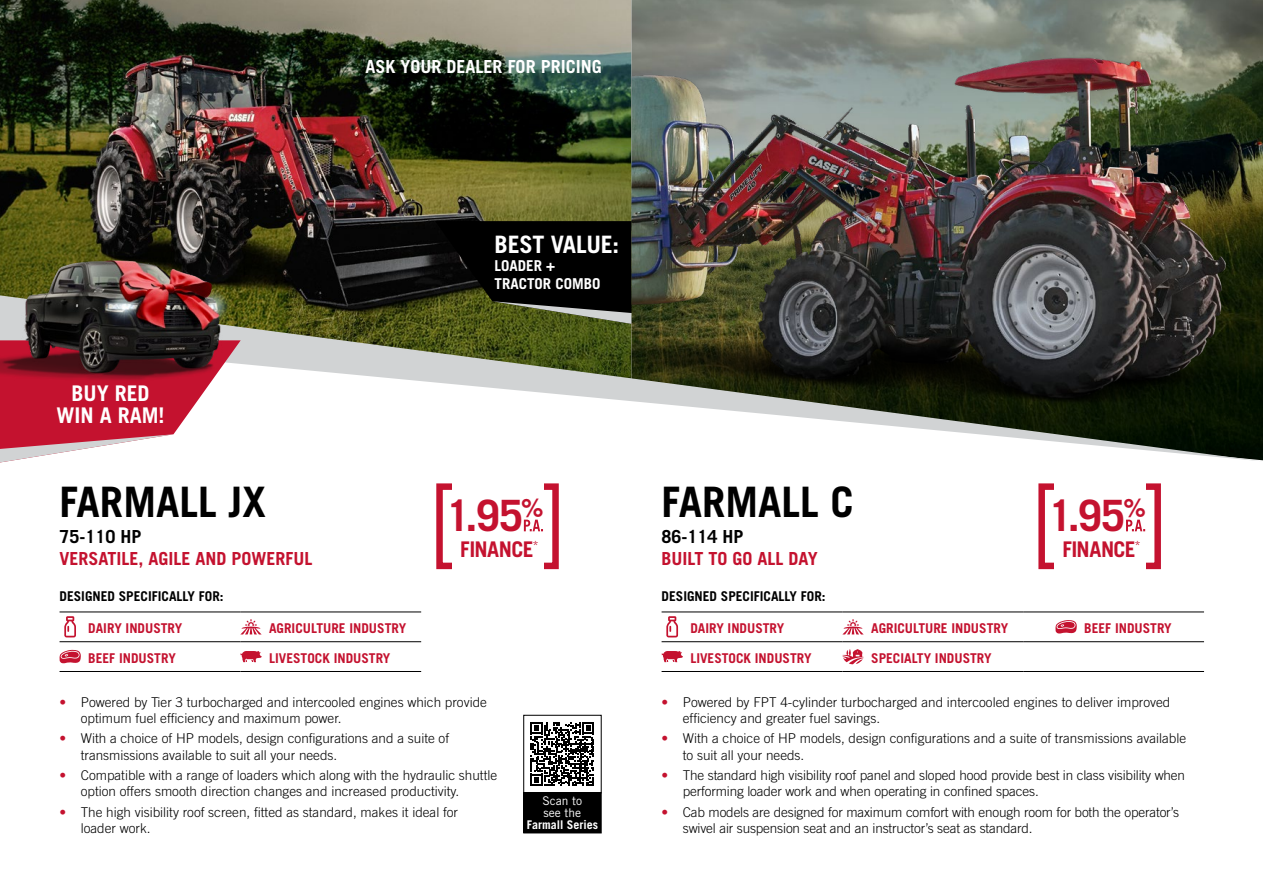
<style>
.page{position:relative;width:1263px;height:893px;background:#fff}
.page>*{position:absolute;margin:0;border:0;box-sizing:border-box;transform-origin:0 0}
.t1{font:700 43.2px "Trade Gothic LT Std";color:#c4122f}
.t2{font:700 42px "Trade Gothic LT Std";color:#000}
.t3{font:700 24px "Trade Gothic LT Std";letter-spacing:-.01em;color:#fff}
.t4{font:700 21.6px "Trade Gothic LT Std";letter-spacing:-.025em;color:#c4122f}
.t5{font:700 21.6px/21.6px "Trade Gothic LT Std";color:#fff;text-align:center}
.t6{font:700 18px "Trade Gothic LT Std";color:#c4122f}
.t7{font:700 18px "Trade Gothic LT Std";color:#fff}
.t8{font:700 18px "Trade Gothic LT Std";color:#000}
.t9{font:700 15px/18px "Trade Gothic LT Std";color:#fff}
.t10{font:300 13.5px/16.2px "Trade Gothic LT Std";color:#000}
.t11{font:700 13.5px "Trade Gothic LT Std";color:#c4122f}
.t12{font:700 13.5px "Trade Gothic LT Std";color:#000}
.t13{font:700 12px "Trade Gothic LT Std";color:#fff}
.t14{font:12px/12px "Trade Gothic LT Std";color:#fff}
.s1{font-weight:700;color:#c4122f}
</style>
<div class="page">
<img style="left:0;top:0;width:631px;height:295px">
<svg style="left:435px;top:221px;width:196px;height:74px;background:#020201"></svg>
<img style="left:631px;top:0;width:632px;height:26px">
<svg style="left:531px;top:722px;width:63px;height:64px"></svg>
<div style="left:523px;top:715px;width:79px;height:78px;border:1px solid #000"></div>
<div style="left:524px;top:793px;width:77px;height:40px;background:#000"></div>
<div style="left:523px;top:792px;width:79px;height:41px;border:1px solid #000"></div>
<hr style="left:662px;top:612px;width:180px;height:1px;background:#000">
<hr style="left:842px;top:612px;width:181px;height:1px;background:#000">
<hr style="left:1023px;top:612px;width:181px;height:1px;background:#000">
<hr style="left:662px;top:641px;width:180px;height:1px;background:#000">
<hr style="left:842px;top:641px;width:181px;height:1px;background:#000">
<hr style="left:1023px;top:641px;width:181px;height:1px;background:#000">
<hr style="left:662px;top:671px;width:180px;height:1px;background:#000">
<hr style="left:842px;top:671px;width:181px;height:1px;background:#000">
<hr style="left:1023px;top:671px;width:181px;height:1px;background:#000">
<svg style="left:666px;top:616px;width:12px;height:21px"></svg>
<svg style="left:842px;top:634px;width:22px;height:1px"></svg>
<svg style="left:843px;top:619px;width:20px;height:15px"></svg>
<svg style="left:1055px;top:620px;width:22px;height:14px"></svg>
<svg style="left:661px;top:651px;width:22px;height:11px"></svg>
<svg style="left:842px;top:649px;width:22px;height:15px"></svg>
<img style="left:631px;top:26px;width:632px;height:269px">
<div style="left:436px;top:483px;width:123px;height:86px;border:6px solid #c4122f"></div>
<div style="left:452px;top:476px;width:91px;height:102px;background:#fff"></div>
<svg style="left:524px;top:520px;width:19px;height:11px"></svg>
<div style="left:1038px;top:483px;width:123px;height:86px;border:6px solid #c4122f"></div>
<div style="left:1054px;top:476px;width:91px;height:102px;background:#fff"></div>
<svg style="left:1126px;top:520px;width:19px;height:11px"></svg>
<svg style="left:346px;top:295px;width:917px;height:166px"></svg>
<svg style="left:0;top:421px;width:183px;height:41px"></svg>
<img style="left:0;top:163px;width:346px;height:258px">
<hr style="left:60px;top:612px;width:180px;height:1px;background:#000">
<hr style="left:240px;top:612px;width:181px;height:1px;background:#000">
<hr style="left:60px;top:641px;width:180px;height:1px;background:#000">
<hr style="left:240px;top:641px;width:181px;height:1px;background:#000">
<hr style="left:60px;top:671px;width:180px;height:1px;background:#000">
<hr style="left:240px;top:671px;width:181px;height:1px;background:#000">
<svg style="left:64px;top:616px;width:12px;height:21px"></svg>
<svg style="left:240px;top:634px;width:22px;height:1px"></svg>
<svg style="left:241px;top:619px;width:20px;height:15px"></svg>
<svg style="left:60px;top:650px;width:21px;height:13px"></svg>
<svg style="left:240px;top:651px;width:22px;height:11px"></svg>
<h3 class="t7" style="left:366px;top:55px;width:238px">ASK YOUR DEALER FOR PRICING</h3>
<h3 class="t5" style="left:57px;top:382px;width:110px">BUY RED<br>WIN A RAM!</h3>
<h3 class="t3" style="left:495px;top:229px;width:126px">BEST VALUE:</h3>
<p class="t9" style="left:495px;top:256px;width:107px">LOADER +<br>TRACTOR COMBO</p>
<h2 class="t2" style="left:60px;top:476px;width:208px">FARMALL JX</h2>
<h3 class="t8" style="left:60px;top:526px;width:84px">75-110 HP</h3>
<h3 class="t6" style="left:60px;top:547px;width:255px">VERSATILE, AGILE AND POWERFUL</h3>
<p class="t12" style="left:60px;top:588px;width:166px">DESIGNED SPECIFICALLY FOR:</p>
<p class="t11" style="left:88px;top:620px;width:96px">DAIRY INDUSTRY</p>
<p class="t11" style="left:269px;top:620px;width:139px">AGRICULTURE INDUSTRY</p>
<p class="t11" style="left:88px;top:650px;width:89px">BEEF INDUSTRY</p>
<p class="t11" style="left:269px;top:650px;width:123px">LIVESTOCK INDUSTRY</p>
<p class="t10" style="left:81px;top:694px;width:408px;text-indent:-21px"><span class="s1">•</span> Powered by Tier 3 turbocharged and intercooled engines which provide optimum fuel efficiency and maximum power.</p>
<p class="t10" style="left:81px;top:730px;width:370px;text-indent:-21px"><span class="s1">•</span> With a choice of HP models, design configurations and a suite of transmissions available to suit all your needs.</p>
<p class="t10" style="left:81px;top:767px;width:418px;text-indent:-21px"><span class="s1">•</span> Compatible with a range of loaders which along with the hydraulic shuttle option offers smooth direction changes and increased productivity.</p>
<p class="t10" style="left:81px;top:804px;width:379px;text-indent:-21px"><span class="s1">•</span> The high visibility roof screen, fitted as standard, makes it ideal for loader work.</p>
<h1 class="t1" style="left:446px;top:489px;width:99px">1.95<sup>%</sup></h1>
<h3 class="t4" style="left:460px;top:536px;width:80px">FINANCE<sup>*</sup></h3>
<p class="t14" style="left:543px;top:795px;width:41px">Scan to see the</p>
<p class="t13" style="left:527px;top:817px;width:73px">Farmall Series</p>
<h2 class="t2" style="left:662px;top:476px;width:194px">FARMALL C</h2>
<h3 class="t8" style="left:662px;top:526px;width:84px">86-114 HP</h3>
<h3 class="t6" style="left:662px;top:547px;width:158px">BUILT TO GO ALL DAY</h3>
<p class="t12" style="left:662px;top:588px;width:166px">DESIGNED SPECIFICALLY FOR:</p>
<p class="t11" style="left:690px;top:620px;width:96px">DAIRY INDUSTRY</p>
<p class="t11" style="left:871px;top:620px;width:139px">AGRICULTURE INDUSTRY</p>
<p class="t11" style="left:1084px;top:620px;width:89px">BEEF INDUSTRY</p>
<p class="t11" style="left:690px;top:650px;width:123px">LIVESTOCK INDUSTRY</p>
<p class="t11" style="left:871px;top:650px;width:122px">SPECIALTY INDUSTRY</p>
<p class="t10" style="left:683px;top:694px;width:489px;text-indent:-21px"><span class="s1">•</span> Powered by FPT 4-cylinder turbocharged and intercooled engines to deliver improved efficiency and greater fuel savings.</p>
<p class="t10" style="left:683px;top:730px;width:505px;text-indent:-21px"><span class="s1">•</span> With a choice of HP models, design configurations and a suite of transmissions available to suit all your needs.</p>
<p class="t10" style="left:683px;top:767px;width:504px;text-indent:-21px"><span class="s1">•</span> The standard high visibility roof panel and sloped hood provide best in class visibility when performing loader work and when operating in confined spaces.</p>
<p class="t10" style="left:683px;top:804px;width:498px;text-indent:-21px"><span class="s1">•</span> Cab models are designed for maximum comfort with enough room for both the operator’s swivel air suspension seat and an instructor’s seat as standard.</p>
<h1 class="t1" style="left:1048px;top:489px;width:99px">1.95<sup>%</sup></h1>
<h3 class="t4" style="left:1062px;top:536px;width:80px">FINANCE<sup>*</sup></h3>
</div>
